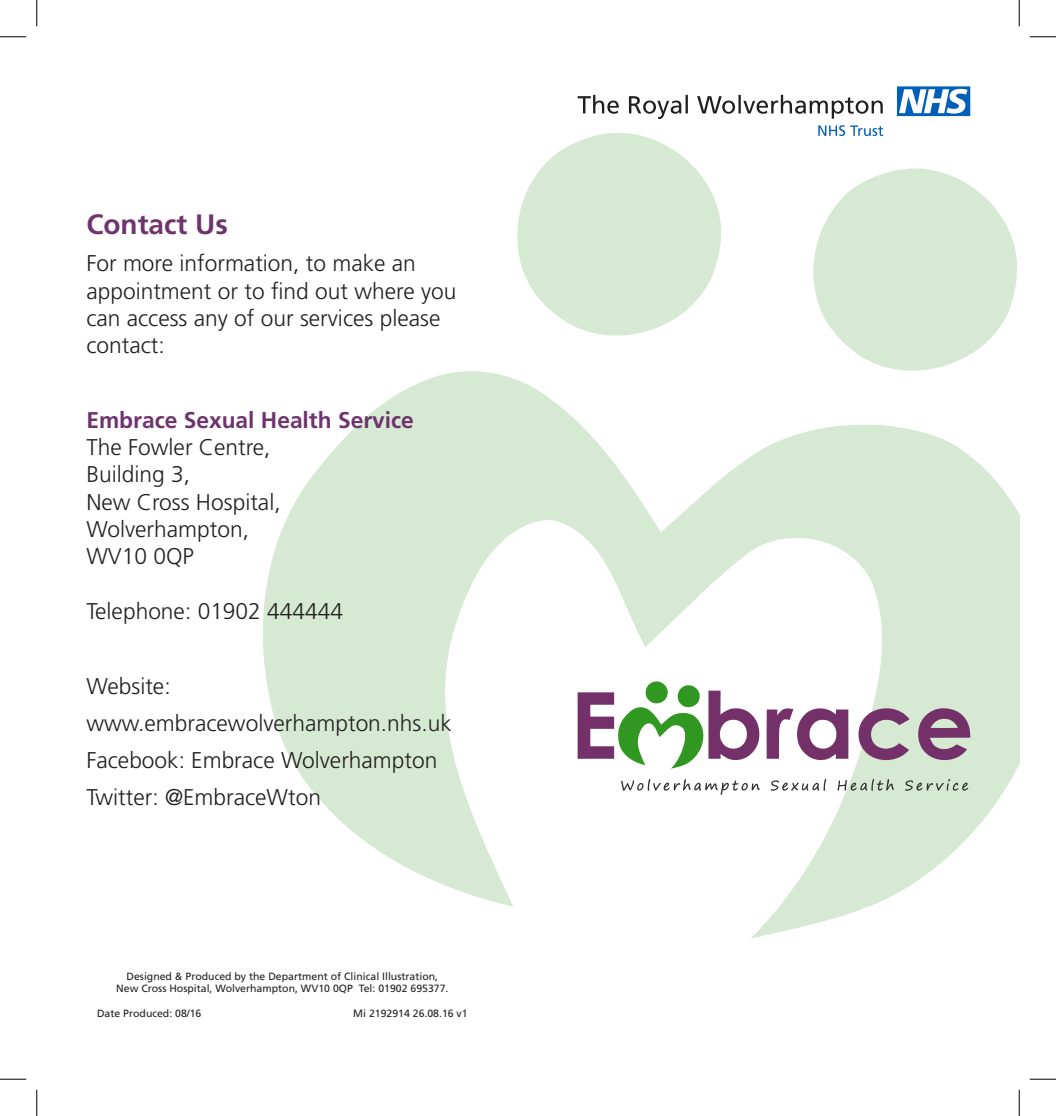
<style>
.page{position:relative;width:1056px;height:1116px;background:#fff}
.page>*{position:absolute;margin:0;border:0;box-sizing:border-box;transform-origin:0 0}
.t1{font:700 28px "Frutiger LT Std";color:#6f336d}
.t2{font:300 22.75px/27.3px "Frutiger LT Std";color:#231f20}
.t3{font:700 22.75px "Frutiger LT Std";color:#6f336d}
.t4{font:10.5px "Frutiger LT Std";color:#231f20}
</style>
<div class="page">
<svg style="left:517px;top:133px;width:204px;height:203px"></svg>
<svg style="left:813px;top:168px;width:204px;height:196px;fill:#d6ead3"></svg>
<svg style="left:263px;top:364px;width:756px;height:574px"></svg>
<svg style="left:577px;top:95px;width:306px;height:24px"></svg>
<svg style="left:818px;top:125px;width:65px;height:11px"></svg>
<svg style="left:897px;top:86px;width:73px;height:30px"></svg>
<svg style="left:858px;top:707px;width:51px;height:56px;background:#ad99a6"></svg>
<svg style="left:917px;top:707px;width:53px;height:53px;background:#9d7e95"></svg>
<svg style="left:766px;top:706px;width:82px;height:54px"></svg>
<svg style="left:905px;top:778px;width:63px;height:13px"></svg>
<svg style="left:621px;top:778px;width:139px;height:17px"></svg>
<svg style="left:771px;top:778px;width:55px;height:13px"></svg>
<svg style="left:837px;top:778px;width:57px;height:13px"></svg>
<svg style="left:577px;top:680px;width:183px;height:88px"></svg>
<svg style="left:0;top:36px;width:26px;height:1px"></svg>
<svg style="left:1029px;top:36px;width:27px;height:1px"></svg>
<svg style="left:0;top:1078px;width:26px;height:1px"></svg>
<svg style="left:1029px;top:1078px;width:27px;height:1px"></svg>
<svg style="left:36px;top:0;width:1px;height:26px"></svg>
<svg style="left:36px;top:1089px;width:1px;height:26px"></svg>
<svg style="left:1019px;top:0;width:1px;height:26px"></svg>
<svg style="left:1019px;top:1089px;width:1px;height:26px"></svg>
<p class="t1" style="left:86px;top:208px;width:143px">Contact Us</p>
<p class="t2" style="left:86px;top:250px;width:372px">For more information, to make an appointment or to find out where you can access any of our services please contact:</p>
<p class="t3" style="left:86px;top:406px;width:329px">Embrace Sexual Health Service</p>
<p class="t2" style="left:86px;top:434px;width:186px">The Fowler Centre,</p>
<p class="t2" style="left:86px;top:461px;width:105px">Building 3,</p>
<p class="t2" style="left:86px;top:488px;width:196px">New Cross Hospital,</p>
<p class="t2" style="left:86px;top:516px;width:164px">Wolverhampton,</p>
<p class="t2" style="left:86px;top:543px;width:109px">WV10 0QP</p>
<p class="t2" style="left:86px;top:597px;width:258px">Telephone: 01902 444444</p>
<p class="t2" style="left:86px;top:672px;width:86px">Website:</p>
<p class="t2" style="left:86px;top:709px;width:367px">www.embracewolverhampton.nhs.uk</p>
<p class="t2" style="left:86px;top:746px;width:352px">Facebook: Embrace Wolverhampton</p>
<p class="t2" style="left:86px;top:784px;width:236px">Twitter: @EmbraceWton</p>
<p class="t4" style="left:127px;top:969px;width:313px">Designed &amp; Produced by the Department of Clinical Illustration,</p>
<p class="t4" style="left:116px;top:982px;width:334px">New Cross Hospital, Wolverhampton, WV10 0QP Tel: 01902 695377.</p>
<p class="t4" style="left:97px;top:1007px;width:106px">Date Produced: 08/16</p>
<p class="t4" style="left:353px;top:1007px;width:116px">Mi 2192914 26.08.16 v1</p>
</div>
